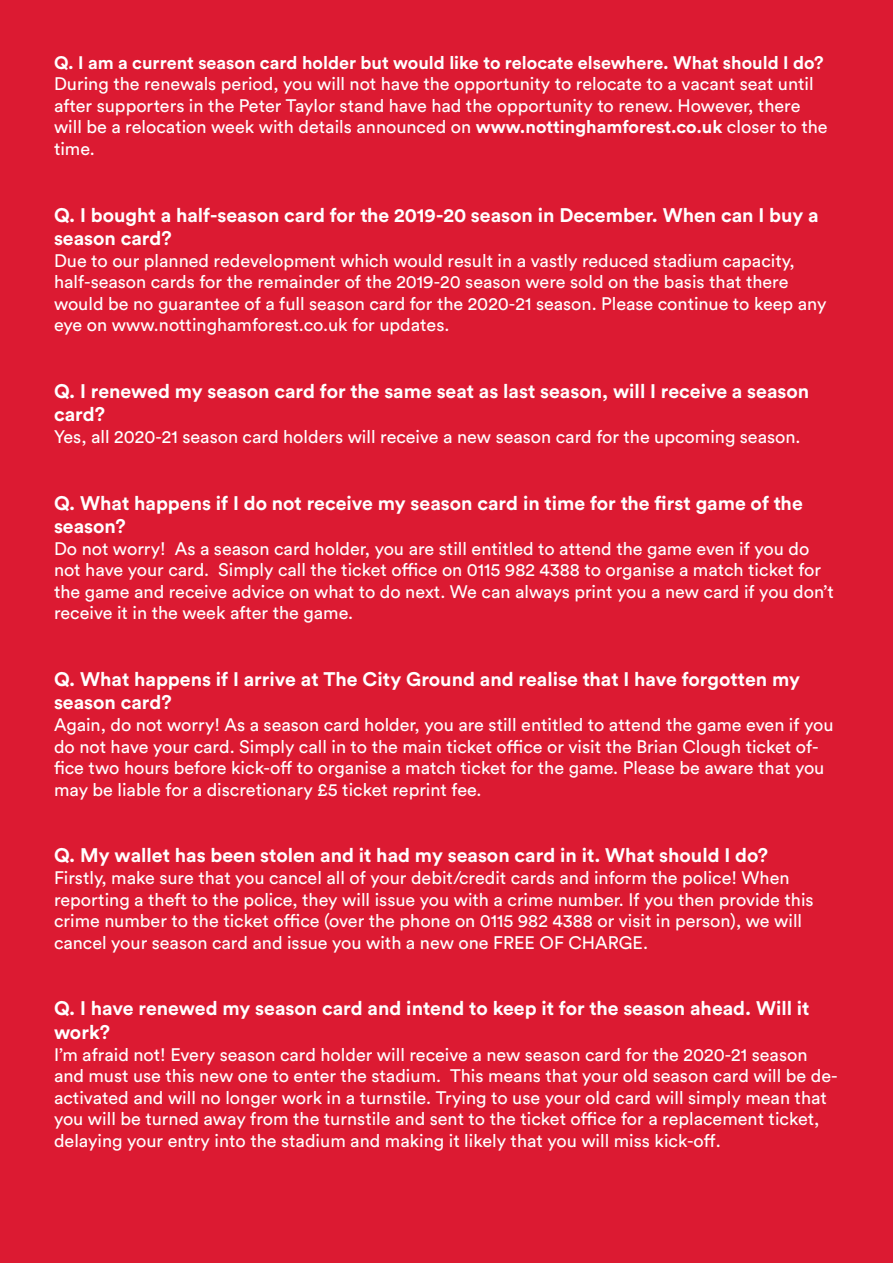
<style>
.page{position:relative;width:893px;height:1263px;background:#dc1a32}
.page>*{position:absolute;margin:0;border:0;box-sizing:border-box;transform-origin:0 0}
.t1{font:700 19.5px/23.4px "Circular Std";color:#fff}
.t2{font:18px/21.6px "Circular Std";color:#fff}
.t3{font:700 18px "Circular Std";color:#fff}
.s1{font-weight:700}
</style>
<div class="page">
<p class="t3" style="left:54px;top:51px;width:771px">Q. I am a current season card holder but would like to relocate elsewhere. What should I do?</p>
<p class="t2" style="left:54px;top:73px;width:775px">During the renewals period, you will not have the opportunity to relocate to a vacant seat until after supporters in the Peter Taylor stand have had the opportunity to renew. However, there will be a relocation week with details announced on <span class="s1">www.nottinghamforest.co.uk</span> closer to the time.</p>
<p class="t1" style="left:54px;top:203px;width:766px">Q. I bought a half-season card for the 2019-20 season in December. When can I buy a season card?</p>
<p class="t2" style="left:54px;top:249px;width:774px">Due to our planned redevelopment which would result in a vastly reduced stadium capacity, half-season cards for the remainder of the 2019-20 season were sold on the basis that there would be no guarantee of a full season card for the 2020-21 season. Please continue to keep any eye on www.nottinghamforest.co.uk for updates.</p>
<p class="t1" style="left:54px;top:379px;width:757px">Q. I renewed my season card for the same seat as last season, will I receive a season card?</p>
<p class="t2" style="left:54px;top:426px;width:748px">Yes, all 2020-21 season card holders will receive a new season card for the upcoming season.</p>
<p class="t1" style="left:54px;top:491px;width:750px">Q. What happens if I do not receive my season card in time for the first game of the season?</p>
<p class="t2" style="left:54px;top:537px;width:781px">Do not worry! As a season card holder, you are still entitled to attend the game even if you do not have your card. Simply call the ticket office on 0115 982 4388 to organise a match ticket for the game and receive advice on what to do next. We can always print you a new card if you don’t receive it in the week after the game.</p>
<p class="t1" style="left:54px;top:667px;width:748px">Q. What happens if I arrive at The City Ground and realise that I have forgotten my season card?</p>
<p class="t2" style="left:54px;top:714px;width:781px">Again, do not worry! As a season card holder, you are still entitled to attend the game even if you do not have your card. Simply call in to the main ticket office or visit the Brian Clough ticket of&shy;fice two hours before kick-off to organise a match ticket for the game. Please be aware that you may be liable for a discretionary £5 ticket reprint fee.</p>
<p class="t1" style="left:54px;top:843px;width:716px">Q. My wallet has been stolen and it had my season card in it. What should I do?</p>
<p class="t2" style="left:54px;top:867px;width:761px">Firstly, make sure that you cancel all of your debit/credit cards and inform the police! When reporting a theft to the police, they will issue you with a crime number. If you then provide this crime number to the ticket office (over the phone on 0115 982 4388 or visit in person), we will cancel your season card and issue you with a new one FREE OF CHARGE.</p>
<p class="t1" style="left:54px;top:996px;width:757px">Q. I have renewed my season card and intend to keep it for the season ahead. Will it work?</p>
<p class="t2" style="left:54px;top:1043px;width:785px">I’m afraid not! Every season card holder will receive a new season card for the 2020-21 season and must use this new one to enter the stadium. This means that your old season card will be de&shy;activated and will no longer work in a turnstile. Trying to use your old card will simply mean that you will be turned away from the turnstile and sent to the ticket office for a replacement ticket, delaying your entry into the stadium and making it likely that you will miss kick-off.</p>
</div>
